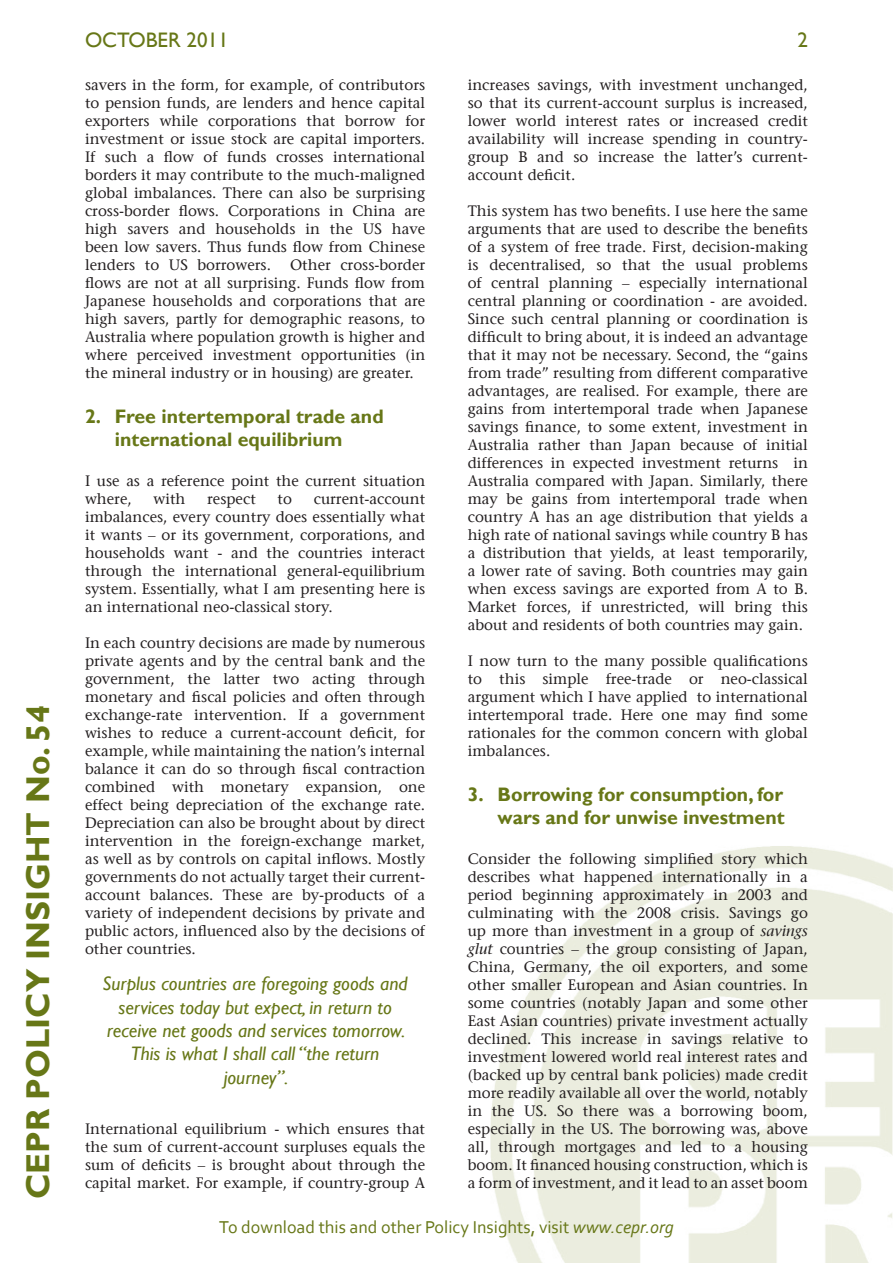
<style>
.page{position:relative;width:893px;height:1263px;background:#fff}
.page>*{position:absolute;margin:0;border:0;box-sizing:border-box;transform-origin:0 0}
.t1{font:700 33px "Gill Sans";color:#677717}
.t2{font:21px "Gill Sans";color:#677717}
.t3{font:italic 19.5px/23.4px "Gill Sans";color:#677717;text-align:center}
.t4{font:700 19.5px/23.4px "Gill Sans";color:#677717;text-align:right}
.t5{font:18px "Corbel";color:#677717}
.t6{font:15px/18px "Stone Serif";color:#231f20;text-align:justify}
.s1{font-style:italic}
</style>
<div class="page">
<img style="left:490px;top:846px;width:403px;height:417px">
<h1 class="t1" style="left:18px;top:1199px;width:496px;rotate:-90deg">CEPR POLICY INSIGHT No. 54</h1>
<h2 class="t2" style="left:85px;top:28px;width:145px">OCTOBER 2011</h2>
<h2 class="t2" style="left:797px;top:28px;width:12px">2</h2>
<p class="t6" style="left:85px;top:76px;width:342px">savers in the form, for example, of contributors to pension funds, are lenders and hence capital exporters while corporations that borrow for investment or issue stock are capital importers.<br>If such a flow of funds crosses international borders it may contribute to the much-maligned global imbalances. There can also be surprising cross-border flows. Corporations in China are high savers and households in the US have been low savers. Thus funds flow from Chinese lenders to US borrowers.</p>
<p class="t6" style="left:85px;top:256px;width:342px;text-indent:205px">Other cross-border flows are not at all surprising. Funds flow from Japanese households and corporations that are high savers, partly for demographic reasons, to Australia where population growth is higher and where perceived investment opportunities (in the mineral industry or in housing) are greater.</p>
<h3 class="t4" style="left:85px;top:405px;width:300px;text-align:center">2. Free intertemporal trade and international equilibrium</h3>
<p class="t6" style="left:85px;top:472px;width:342px">I use as a reference point the current situation where,</p>
<p class="t6" style="left:153px;top:490px;width:33px">with</p>
<p class="t6" style="left:207px;top:490px;width:50px">respect</p>
<p class="t6" style="left:278px;top:490px;width:16px">to</p>
<p class="t6" style="left:85px;top:490px;width:342px;text-indent:229px">current-account imbalances, every country does essentially what it wants – or its government, corporations, and households want - and the countries interact through the international general-equilibrium system. Essentially, what I am presenting here is an international neo-classical story.</p>
<p class="t6" style="left:85px;top:634px;width:342px">In each country decisions are made by numerous private agents and by the central bank and the government, the latter two acting through monetary and fiscal policies and often through exchange-rate intervention. If a government wishes to reduce a current-account deficit, for example, while maintaining the nation’s internal balance it can do so through fiscal contraction combined with monetary expansion, one effect being depreciation of the exchange rate.<br>Depreciation can also be brought about by direct intervention in the foreign-exchange market, as well as by controls on capital inflows. Mostly governments do not actually target their current&shy;account balances. These are by-products of a variety of independent decisions by private and public actors, influenced also by the decisions of other countries.</p>
<h3 class="t3" style="left:103px;top:972px;width:307px">Surplus countries are foregoing goods and services today but expect, in return to receive net goods and services tomorrow.<br>This is what I shall call “the return journey”.</h3>
<p class="t6" style="left:85px;top:1120px;width:342px">International equilibrium - which ensures that the sum of current-account surpluses equals the sum of deficits – is brought about through the capital market. For example, if country-group A</p>
<p class="t6" style="left:468px;top:76px;width:342px">increases savings, with investment unchanged, so that its current-account surplus is increased, lower world interest rates or increased credit availability will increase spending in country&shy;group B and so increase the latter’s current&shy;account deficit.</p>
<p class="t6" style="left:468px;top:202px;width:342px">This system has two benefits. I use here the same arguments that are used to describe the benefits of a system of free trade. First, decision-making is decentralised, so that the usual problems of central planning – especially international central planning or coordination - are avoided.<br>Since such central planning or coordination is difficult to bring about, it is indeed an advantage that it may not be necessary. Second, the “gains from trade” resulting from different comparative advantages, are realised. For example, there are gains from intertemporal trade when Japanese savings finance, to some extent, investment in Australia rather than Japan because of initial differences in expected investment returns in Australia compared with Japan. Similarly, there may be gains from intertemporal trade when country A has an age distribution that yields a high rate of national savings while country B has a distribution that yields, at least temporarily, a lower rate of saving. Both countries may gain when excess savings are exported from A to B.<br>Market forces, if unrestricted, will bring this about and residents of both countries may gain.</p>
<p class="t6" style="left:468px;top:652px;width:342px">I now turn to the many possible qualifications to this simple free-trade or neo-classical argument which I have applied to international intertemporal trade. Here one may find some rationales for the common concern with global imbalances.</p>
<h3 class="t4" style="left:468px;top:783px;width:318px">3. Borrowing for consumption, for wars and for unwise investment</h3>
<p class="t6" style="left:468px;top:850px;width:342px">Consider the following simplified story which describes what happened internationally in a period beginning approximately in 2003 and culminating with the 2008 crisis. Savings go up more than investment in a group of <span class="s1">savings glut</span> countries – the group consisting of Japan, China, Germany, the oil exporters, and some other smaller European and Asian countries. In some countries (notably Japan and some other East Asian countries) private investment actually declined. This increase in savings relative to investment lowered world real interest rates and (backed up by central bank policies) made credit more readily available all over the world, notably in the US. So there was a borrowing boom, especially in the US. The borrowing was, above all, through mortgages and led to a housing boom. It financed housing construction, which is a form of investment, and it lead to an asset boom</p>
<p class="t5" style="left:219px;top:1216px;width:456px">To download this and other Policy Insights, visit <span class="s1">www.cepr.org</span></p>
</div>
